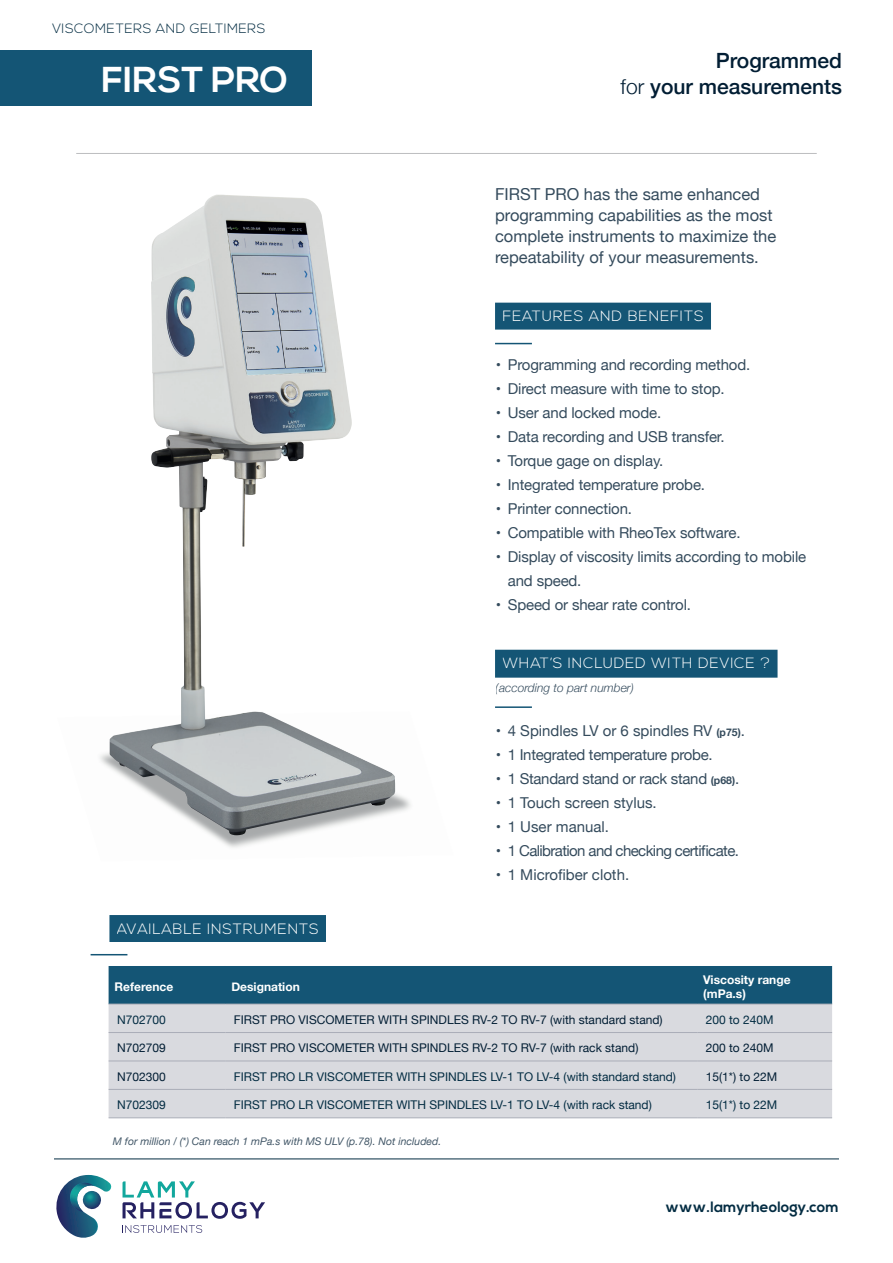
<style>
.page{position:relative;width:893px;height:1263px;background:#fff}
.page>*{position:absolute;margin:0;border:0;box-sizing:border-box;transform-origin:0 0}
.t1{font:700 36px "Nexa";color:#fff}
.t2{font:500 21px/25.5px "Helvetica Neue";color:#021e34;text-align:right}
.t3{font:16.5px/21px "Helvetica Neue";color:#021e34}
.t4{font:15px/24px "Helvetica Neue";letter-spacing:-.01em;color:#021e34}
.t5{font:300 15px "Nexa";letter-spacing:.05em;color:#fff}
.t6{font:15px "Helvetica Neue";letter-spacing:-.04em;color:#021e34}
.t7{font:700 15px "Nexa";color:#032c42}
.t8{font:300 13.5px "Nexa";letter-spacing:.03em;color:#032c42}
.t9{font:12px "Helvetica Neue";color:#032c42}
.t10{font:12px "Helvetica Neue";color:#021e34}
.t11{font:700 12px/14.4px "Helvetica Neue";color:#fff}
.t12{font:italic 300 12px "Helvetica Neue";color:#021e34}
.t13{font:italic 10.5px "Helvetica Neue";color:#021e34}
.s1{font-weight:300}
.s2{font-weight:700;font-size:10.5px}
</style>
<div class="page">
<svg style="left:125px;top:1225px;width:77px;height:8px"></svg>
<svg style="left:123px;top:1181px;width:142px;height:38px"></svg>
<svg style="left:56px;top:1175px;width:56px;height:63px"></svg>
<hr style="left:54px;top:1159px;width:785px;height:1px;background:#032c42">
<div style="left:0;top:50px;width:312px;height:56px;background:#145575"></div>
<hr style="left:76px;top:153px;width:741px;height:1px;background:#bcbdc0">
<hr style="left:495px;top:343px;width:37px;height:1px;background:#145575">
<hr style="left:495px;top:706px;width:37px;height:2px;background:#145575">
<div style="left:109px;top:966px;width:723px;height:38px;background:#145575"></div>
<div style="left:109px;top:1005px;width:723px;height:112px;background:#d9dadf"></div>
<hr style="left:224px;top:966px;width:3px;height:38px;background:#145575">
<hr style="left:696px;top:966px;width:3px;height:38px;background:#145575">
<hr style="left:109px;top:1004px;width:116px;height:1px;background:#aaadb8">
<hr style="left:225px;top:1004px;width:472px;height:1px;background:#aaadb8">
<hr style="left:697px;top:1004px;width:135px;height:1px;background:#aaadb8">
<hr style="left:109px;top:1032px;width:116px;height:1px;background:#aaadb8">
<hr style="left:225px;top:1032px;width:472px;height:1px;background:#aaadb8">
<hr style="left:697px;top:1032px;width:135px;height:1px;background:#aaadb8">
<hr style="left:109px;top:1061px;width:116px;height:1px;background:#aaadb8">
<hr style="left:225px;top:1061px;width:472px;height:1px;background:#aaadb8">
<hr style="left:697px;top:1061px;width:135px;height:1px;background:#aaadb8">
<hr style="left:109px;top:1089px;width:116px;height:1px;background:#aaadb8">
<hr style="left:225px;top:1089px;width:472px;height:1px;background:#aaadb8">
<hr style="left:697px;top:1089px;width:135px;height:1px;background:#aaadb8">
<hr style="left:109px;top:1117px;width:116px;height:1px;background:#aaadb8">
<hr style="left:225px;top:1117px;width:472px;height:1px;background:#aaadb8">
<hr style="left:697px;top:1117px;width:135px;height:1px;background:#aaadb8">
<div style="left:109px;top:915px;width:217px;height:27px;background:#145575"></div>
<hr style="left:91px;top:954px;width:36px;height:1px;background:#145575">
<svg style="left:495px;top:302px;width:216px;height:28px;background:#1c5b7a"></svg>
<svg style="left:495px;top:649px;width:283px;height:29px;background:#1c5b7a"></svg>
<img style="left:100px;top:739px;width:311px;height:109px">
<img style="left:110px;top:195px;width:285px;height:640px">
<p class="t8" style="left:52px;top:21px;width:215px">VISCOMETERS AND GELTIMERS</p>
<h1 class="t1" style="left:101px;top:59px;width:188px">FIRST PRO</h1>
<p class="t5" style="left:117px;top:920px;width:203px">AVAILABLE INSTRUMENTS</p>
<h2 class="t2" style="left:621px;top:46px;width:223px">Programmed<br><span class="s1">for</span> your measurements</h2>
<p class="t3" style="left:495px;top:185px;width:283px">FIRST PRO has the same enhanced programming capabilities as the most complete instruments to maximize the repeatability of your measurements.</p>
<p class="t5" style="left:503px;top:308px;width:202px">FEATURES AND BENEFITS</p>
<p class="t4" style="left:495px;top:353px;width:257px">• Programming and recording method.</p>
<p class="t4" style="left:495px;top:377px;width:231px">• Direct measure with time to stop.</p>
<p class="t4" style="left:495px;top:401px;width:168px">• User and locked mode.</p>
<p class="t4" style="left:495px;top:425px;width:231px">• Data recording and USB transfer.</p>
<p class="t4" style="left:495px;top:449px;width:170px">• Torque gage on display.</p>
<p class="t4" style="left:495px;top:473px;width:211px">• Integrated temperature probe.</p>
<p class="t4" style="left:495px;top:497px;width:139px">• Printer connection.</p>
<p class="t4" style="left:495px;top:521px;width:247px">• Compatible with RheoTex software.</p>
<p class="t4" style="left:508px;top:545px;width:300px;text-indent:-13px">• Display of viscosity limits according to mobile and speed.</p>
<p class="t4" style="left:495px;top:593px;width:197px">• Speed or shear rate control.</p>
<p class="t5" style="left:503px;top:655px;width:269px">WHAT’S INCLUDED WITH DEVICE ?</p>
<p class="t12" style="left:496px;top:678px;width:139px">(according to part number)</p>
<p class="t4" style="left:495px;top:719px;width:251px">• 4 Spindles LV or 6 spindles RV <span class="s2">(p75)</span>.</p>
<p class="t4" style="left:495px;top:743px;width:219px">• 1 Integrated temperature probe.</p>
<p class="t4" style="left:495px;top:767px;width:246px">• 1 Standard stand or rack stand <span class="s2">(p68)</span>.</p>
<p class="t4" style="left:495px;top:791px;width:163px">• 1 Touch screen stylus.</p>
<p class="t4" style="left:495px;top:815px;width:115px">• 1 User manual.</p>
<p class="t6" style="left:495px;top:840px;width:245px">• 1 Calibration and checking certificate.</p>
<p class="t4" style="left:495px;top:863px;width:136px">• 1 Microfiber cloth.</p>
<p class="t11" style="left:115px;top:980px;width:60px">Reference</p>
<p class="t11" style="left:231px;top:980px;width:70px">Designation</p>
<p class="t11" style="left:703px;top:972px;width:89px">Viscosity range (mPa.s)</p>
<p class="t9" style="left:117px;top:1011px;width:50px">N702700</p>
<p class="t10" style="left:234px;top:1011px;width:430px">FIRST PRO VISCOMETER WITH SPINDLES RV-2 TO RV-7 (with standard stand)</p>
<p class="t9" style="left:706px;top:1011px;width:69px">200 to 240M</p>
<p class="t10" style="left:117px;top:1039px;width:50px">N702709</p>
<p class="t10" style="left:234px;top:1039px;width:406px">FIRST PRO VISCOMETER WITH SPINDLES RV-2 TO RV-7 (with rack stand)</p>
<p class="t10" style="left:706px;top:1039px;width:69px">200 to 240M</p>
<p class="t10" style="left:117px;top:1068px;width:50px">N702300</p>
<p class="t9" style="left:234px;top:1068px;width:444px">FIRST PRO LR VISCOMETER WITH SPINDLES LV-1 TO LV-4 (with standard stand)</p>
<p class="t10" style="left:706px;top:1068px;width:73px">15(1*) to 22M</p>
<p class="t9" style="left:117px;top:1096px;width:50px">N702309</p>
<p class="t9" style="left:234px;top:1096px;width:419px">FIRST PRO LR VISCOMETER WITH SPINDLES LV-1 TO LV-4 (with rack stand)</p>
<p class="t9" style="left:706px;top:1096px;width:73px">15(1*) to 22M</p>
<p class="t13" style="left:113px;top:1134px;width:330px">M for million / (*) Can reach 1 mPa.s with MS ULV (p.78). Not included.</p>
<p class="t7" style="left:665px;top:1199px;width:175px">www.lamyrheology.com</p>
</div>
